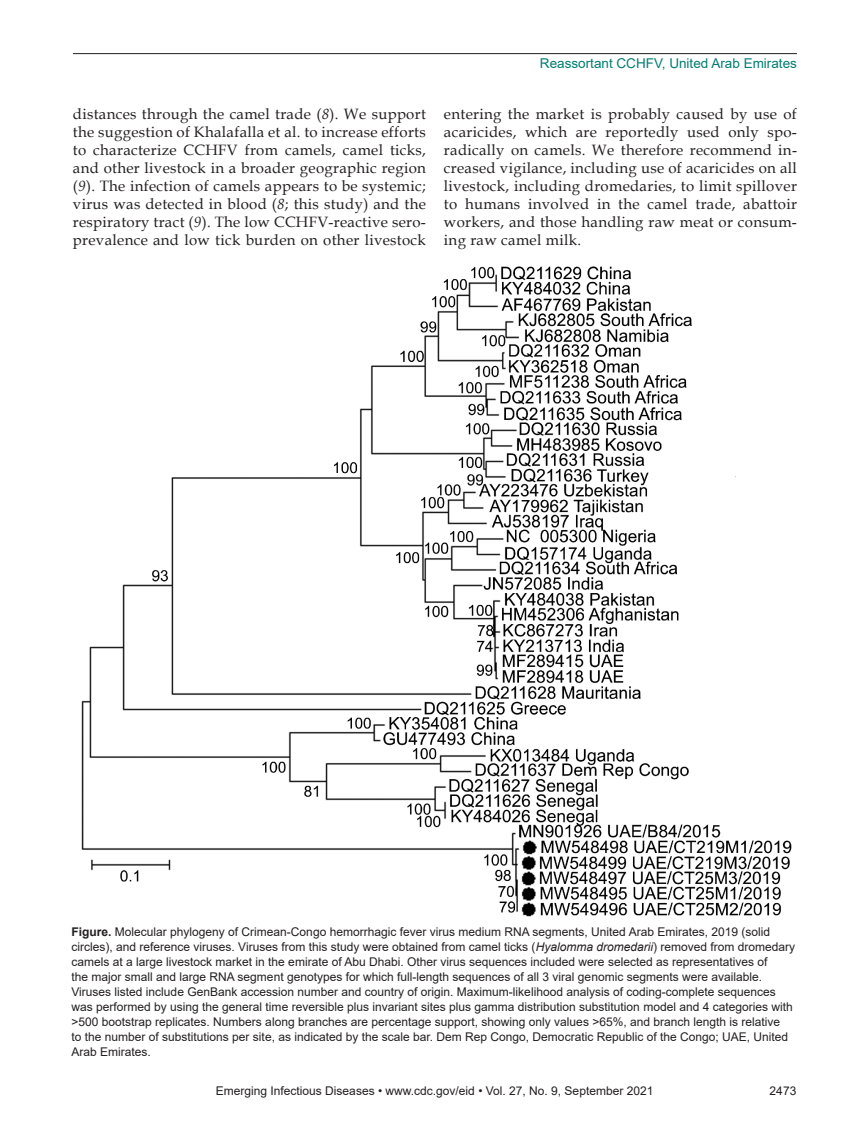
<style>
.page{position:relative;width:851px;height:1134px;background:#fff}
.page>*{position:absolute;margin:0;border:0;box-sizing:border-box;transform-origin:0 0}
.t1{font:15px/18px "Book Antiqua";letter-spacing:.02em;color:#231f20;text-align:justify}
.t2{font:13.5px "Arial";color:#007d70}
.t3{font:12px/15px "Arial";color:#231f20}
.s1{font-style:italic}
.s2{font-weight:700}
</style>
<div class="page">
<hr style="left:73px;top:53px;width:723px;height:1px;background:#231f20">
<img style="left:81px;top:266px;width:711px;height:651px">
<p class="t2" style="left:540px;top:54px;width:258px">Reassortant CCHFV, United Arab Emirates</p>
<p class="t1" style="left:73px;top:104px;width:354px">distances through the camel trade (<span class="s1">8</span>). We support the suggestion of Khalafalla et al. to increase efforts to characterize CCHFV from camels, camel ticks, and other livestock in a broader geographic region (<span class="s1">9</span>). The infection of camels appears to be systemic; virus was detected in blood (<span class="s1">8</span>; this study) and the respiratory tract (<span class="s1">9</span>). The low CCHFV-reactive sero&shy;prevalence and low tick burden on other livestock</p>
<p class="t1" style="left:444px;top:104px;width:354px">entering the market is probably caused by use of acaricides, which are reportedly used only spo&shy;radically on camels. We therefore recommend in&shy;creased vigilance, including use of acaricides on all livestock, including dromedaries, to limit spillover to humans involved in the camel trade, abattoir workers, and those handling raw meat or consum&shy;ing raw camel milk.</p>
<p class="t3" style="left:71px;top:924px;width:725px"><span class="s2">Figure.</span> Molecular phylogeny of Crimean-Congo hemorrhagic fever virus medium RNA segments, United Arab Emirates, 2019 (solid circles), and reference viruses. Viruses from this study were obtained from camel ticks (<span class="s1">Hyalomma dromedarii</span>) removed from dromedary camels at a large livestock market in the emirate of Abu Dhabi. Other virus sequences included were selected as representatives of<br>the major small and large RNA segment genotypes for which full-length sequences of all 3 viral genomic segments were available.<br>Viruses listed include GenBank accession number and country of origin. Maximum-likelihood analysis of coding-complete sequences was performed by using the general time reversible plus invariant sites plus gamma distribution substitution model and 4 categories with &gt;500 bootstrap replicates. Numbers along branches are percentage support, showing only values &gt;65%, and branch length is relative<br>to the number of substitutions per site, as indicated by the scale bar. Dem Rep Congo, Democratic Republic of the Congo; UAE, United Arab Emirates.</p>
<p class="t3" style="left:216px;top:1084px;width:439px">Emerging Infectious Diseases • www.cdc.gov/eid • Vol. 27, No. 9, September 2021</p>
<p class="t3" style="left:769px;top:1084px;width:28px">2473</p>
</div>
